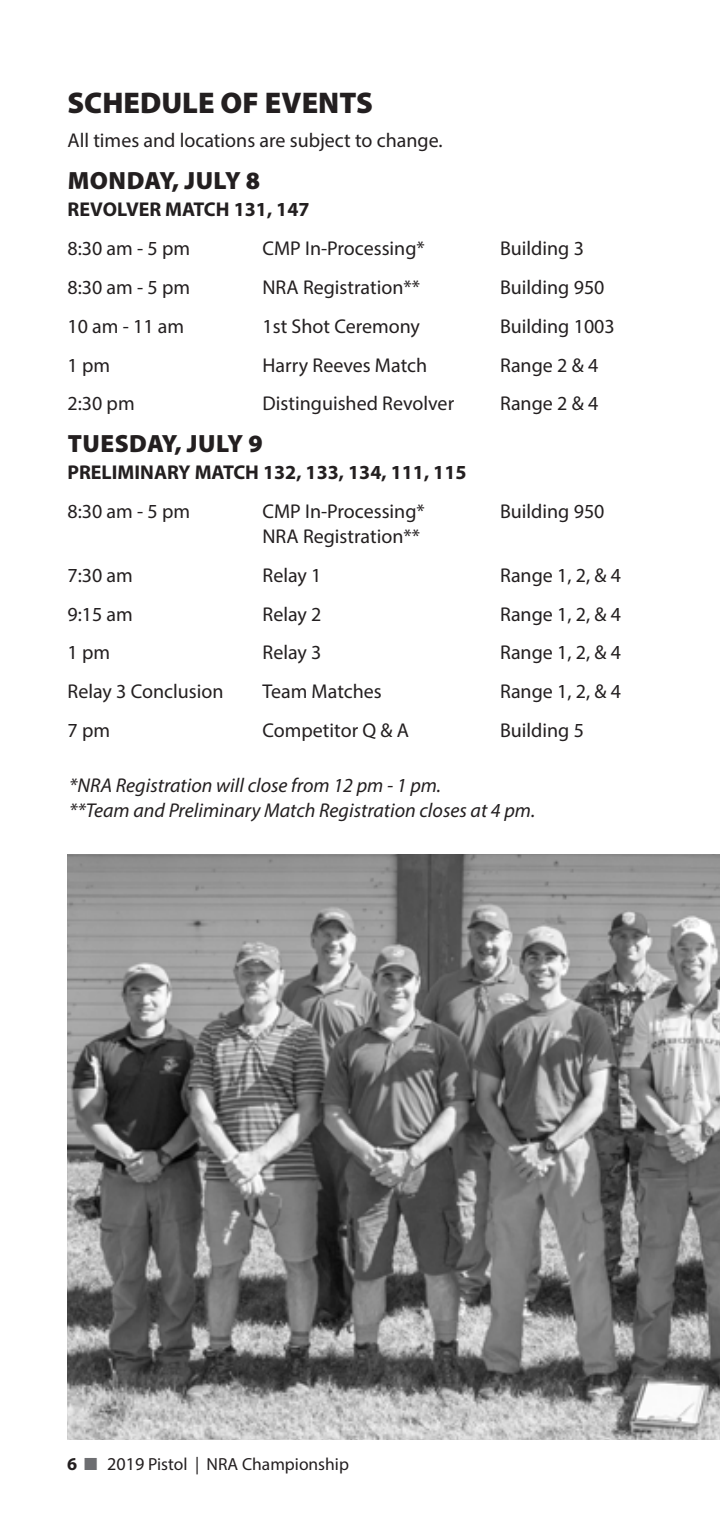
<style>
.page{position:relative;width:720px;height:1530px;background:#fff}
.page>*{position:absolute;margin:0;border:0;box-sizing:border-box;transform-origin:0 0}
.t1{font:900 30px "Myriad Pro";color:#231f20}
.t2{font:900 25px "Myriad Pro";letter-spacing:.02em;color:#231f20}
.t3{font:20px "Myriad Pro";color:#231f20}
.t4{font:italic 20px/24.8px "Myriad Pro";color:#231f20}
.t5{font:700 20px "Myriad Pro";color:#231f20}
.t6{font:17.5px "Myriad Pro";color:#231f20}
.s1{font-weight:700;font-size:18px}
.s2{color:#6d6e71}
.s3{font-size:18px}
</style>
<div class="page">
<img style="left:68px;top:854px;width:652px;height:586px">
<h1 class="t1" style="left:68px;top:82px;width:307px">SCHEDULE OF EVENTS</h1>
<p class="t3" style="left:68px;top:128px;width:377px">All times and locations are subject to change.</p>
<p class="t2" style="left:68px;top:163px;width:194px">MONDAY, JULY 8</p>
<p class="t5" style="left:68px;top:196px;width:244px">REVOLVER MATCH 131, 147</p>
<p class="t3" style="left:68px;top:236px;width:124px">8:30 am - 5 pm</p>
<p class="t3" style="left:262px;top:236px;width:164px">CMP In-Processing*</p>
<p class="t3" style="left:500px;top:236px;width:86px">Building 3</p>
<p class="t3" style="left:68px;top:275px;width:124px">8:30 am - 5 pm</p>
<p class="t3" style="left:262px;top:275px;width:159px">NRA Registration**</p>
<p class="t3" style="left:500px;top:275px;width:106px">Building 950</p>
<p class="t3" style="left:68px;top:314px;width:118px">10 am - 11 am</p>
<p class="t3" style="left:262px;top:314px;width:159px">1st Shot Ceremony</p>
<p class="t3" style="left:500px;top:314px;width:116px">Building 1003</p>
<p class="t3" style="left:68px;top:352px;width:44px">1 pm</p>
<p class="t3" style="left:262px;top:352px;width:166px">Harry Reeves Match</p>
<p class="t3" style="left:500px;top:352px;width:100px">Range 2 &amp; 4</p>
<p class="t3" style="left:68px;top:391px;width:69px">2:30 pm</p>
<p class="t3" style="left:262px;top:391px;width:193px">Distinguished Revolver</p>
<p class="t3" style="left:500px;top:391px;width:100px">Range 2 &amp; 4</p>
<p class="t2" style="left:68px;top:427px;width:197px">TUESDAY, JULY 9</p>
<p class="t5" style="left:68px;top:459px;width:401px">PRELIMINARY MATCH 132, 133, 134, 111, 115</p>
<p class="t3" style="left:68px;top:499px;width:124px">8:30 am - 5 pm</p>
<p class="t3" style="left:262px;top:499px;width:164px">CMP In-Processing*</p>
<p class="t3" style="left:500px;top:499px;width:106px">Building 950</p>
<p class="t3" style="left:262px;top:524px;width:159px">NRA Registration**</p>
<p class="t3" style="left:68px;top:563px;width:67px">7:30 am</p>
<p class="t3" style="left:262px;top:563px;width:60px">Relay 1</p>
<p class="t3" style="left:500px;top:563px;width:123px">Range 1, 2, &amp; 4</p>
<p class="t3" style="left:68px;top:602px;width:67px">9:15 am</p>
<p class="t3" style="left:262px;top:602px;width:60px">Relay 2</p>
<p class="t3" style="left:500px;top:602px;width:123px">Range 1, 2, &amp; 4</p>
<p class="t3" style="left:68px;top:640px;width:44px">1 pm</p>
<p class="t3" style="left:262px;top:640px;width:60px">Relay 3</p>
<p class="t3" style="left:500px;top:640px;width:123px">Range 1, 2, &amp; 4</p>
<p class="t3" style="left:68px;top:679px;width:158px">Relay 3 Conclusion</p>
<p class="t3" style="left:262px;top:679px;width:121px">Team Matches</p>
<p class="t3" style="left:500px;top:679px;width:123px">Range 1, 2, &amp; 4</p>
<p class="t3" style="left:68px;top:718px;width:44px">7 pm</p>
<p class="t3" style="left:262px;top:718px;width:148px">Competitor Q &amp; A</p>
<p class="t3" style="left:500px;top:718px;width:86px">Building 5</p>
<p class="t4" style="left:69px;top:772px;width:468px">*NRA Registration will close from 12 pm - 1 pm.<br>**Team and Preliminary Match Registration closes at 4 pm.</p>
<p class="t6" style="left:67px;top:1454px;width:283px"><span class="s1">6</span> <span class="s2">■</span> <span class="s3">2019</span> Pistol | NRA Championship</p>
</div>
